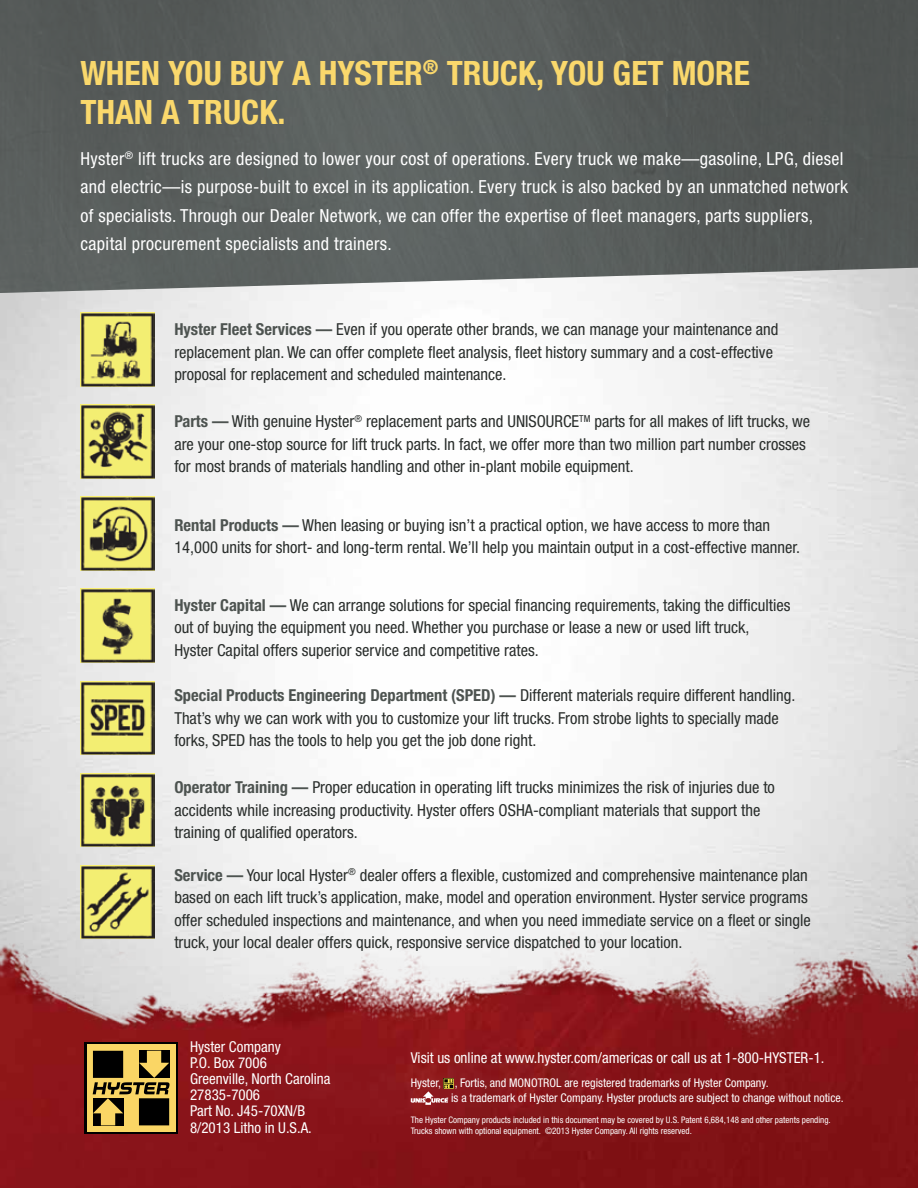
<style>
.page{position:relative;width:918px;height:1188px;background:#fff}
.page>*{position:absolute;margin:0;border:0;box-sizing:border-box;transform-origin:0 0}
.t1{font:700 condensed 33.6px/39px "Helvetica Neue LT Std";color:#fad86c}
.t2{font:condensed 18px/28.5px "Helvetica Neue LT Std";letter-spacing:.02em;color:#fff}
.t3{font:condensed 16.5px/22.5px "Helvetica Neue LT Std";color:#2a2e2c}
.t4{font:condensed 15px/16.2px "Helvetica Neue LT Std";color:#fff}
.t5{font:condensed 12px/15px "Helvetica Neue LT Std";color:#fff}
.t6{font:condensed 9px/10.8px "Helvetica Neue LT Std";color:#fff}
.s1{font-weight:700;color:#4d5350}
</style>
<div class="page">
<img style="left:0;top:894px;width:918px;height:294px">
<img style="left:0;top:0;width:918px;height:293px">
<img style="left:80px;top:589px;width:75px;height:74px">
<img style="left:80px;top:313px;width:75px;height:74px">
<img style="left:80px;top:773px;width:75px;height:74px">
<img style="left:80px;top:405px;width:75px;height:74px">
<img style="left:80px;top:497px;width:75px;height:74px">
<img style="left:80px;top:681px;width:75px;height:74px">
<img style="left:80px;top:865px;width:75px;height:74px">
<svg style="left:411px;top:1079px;width:43px;height:26px"></svg>
<svg style="left:84px;top:1042px;width:94px;height:92px"></svg>
<div style="left:87px;top:1045px;width:89px;height:87px;background:#fad665"></div>
<svg style="left:93px;top:1051px;width:77px;height:74px"></svg>
<h1 class="t1" style="left:80px;top:53px;width:671px">When you buy a Hyster<sup>®</sup> truck, you get more than a truck.</h1>
<p class="t2" style="left:80px;top:144px;width:769px">Hyster<sup>®</sup> lift trucks are designed to lower your cost of operations. Every truck we make—gasoline, LPG, diesel and electric—is purpose-built to excel in its application. Every truck is also backed by an unmatched network of specialists. Through our Dealer Network, we can offer the expertise of fleet managers, parts suppliers, capital procurement specialists and trainers.</p>
<p class="t3" style="left:174px;top:318px;width:606px"><span class="s1">Hyster Fleet Services —</span> Even if you operate other brands, we can manage your maintenance and replacement plan. We can offer complete fleet analysis, fleet history summary and a cost-effective proposal for replacement and scheduled maintenance.</p>
<p class="t3" style="left:174px;top:410px;width:637px"><span class="s1">Parts —</span> With genuine Hyster<sup>®</sup> replacement parts and UNISOURCE<sup>TM</sup> parts for all makes of lift trucks, we are your one-stop source for lift truck parts. In fact, we offer more than two million part number crosses for most brands of materials handling and other in-plant mobile equipment.</p>
<p class="t3" style="left:174px;top:514px;width:627px"><span class="s1">Rental Products —</span> When leasing or buying isn’t a practical option, we have access to more than<br>14,000 units for short- and long-term rental. We’ll help you maintain output in a cost-effective manner.</p>
<p class="t3" style="left:174px;top:594px;width:618px"><span class="s1">Hyster Capital —</span> We can arrange solutions for special financing requirements, taking the difficulties out of buying the equipment you need. Whether you purchase or lease a new or used lift truck,<br>Hyster Capital offers superior service and competitive rates.</p>
<p class="t3" style="left:174px;top:684px;width:622px"><span class="s1">Special Products Engineering Department (SPED) —</span> Different materials require different handling.<br>That’s why we can work with you to customize your lift trucks. From strobe lights to specially made forks, SPED has the tools to help you get the job done right.</p>
<p class="t3" style="left:174px;top:776px;width:602px"><span class="s1">Operator Training —</span> Proper education in operating lift trucks minimizes the risk of injuries due to accidents while increasing productivity. Hyster offers OSHA-compliant materials that support the training of qualified operators.</p>
<p class="t3" style="left:174px;top:864px;width:638px"><span class="s1">Service —</span> Your local Hyster<sup>®</sup> dealer offers a flexible, customized and comprehensive maintenance plan based on each lift truck’s application, make, model and operation environment. Hyster service programs offer scheduled inspections and maintenance, and when you need immediate service on a fleet or single truck, your local dealer offers quick, responsive service dispatched to your location.</p>
<p class="t4" style="left:190px;top:1038px;width:142px">Hyster Company<br>P.O. Box 7006<br>Greenville, North Carolina<br>27835-7006<br>Part No. J45-70XN/B<br>8/2013 Litho in U.S.A.</p>
<p class="t4" style="left:411px;top:1050px;width:415px">Visit us online at www.hyster.com/americas or call us at 1-800-HYSTER-1.</p>
<p class="t5" style="left:451px;top:1075px;width:394px;text-indent:-40px">Hyster, , Fortis, and MONOTROL are registered trademarks of Hyster Company.<br>is a trademark of Hyster Company. Hyster products are subject to change without notice.</p>
<p class="t6" style="left:411px;top:1115px;width:422px">The Hyster Company products included in this document may be covered by U.S. Patent 6,684,148 and other patents pending.<br>Trucks shown with optional equipment. ©2013 Hyster Company. All rights reserved.</p>
</div>
